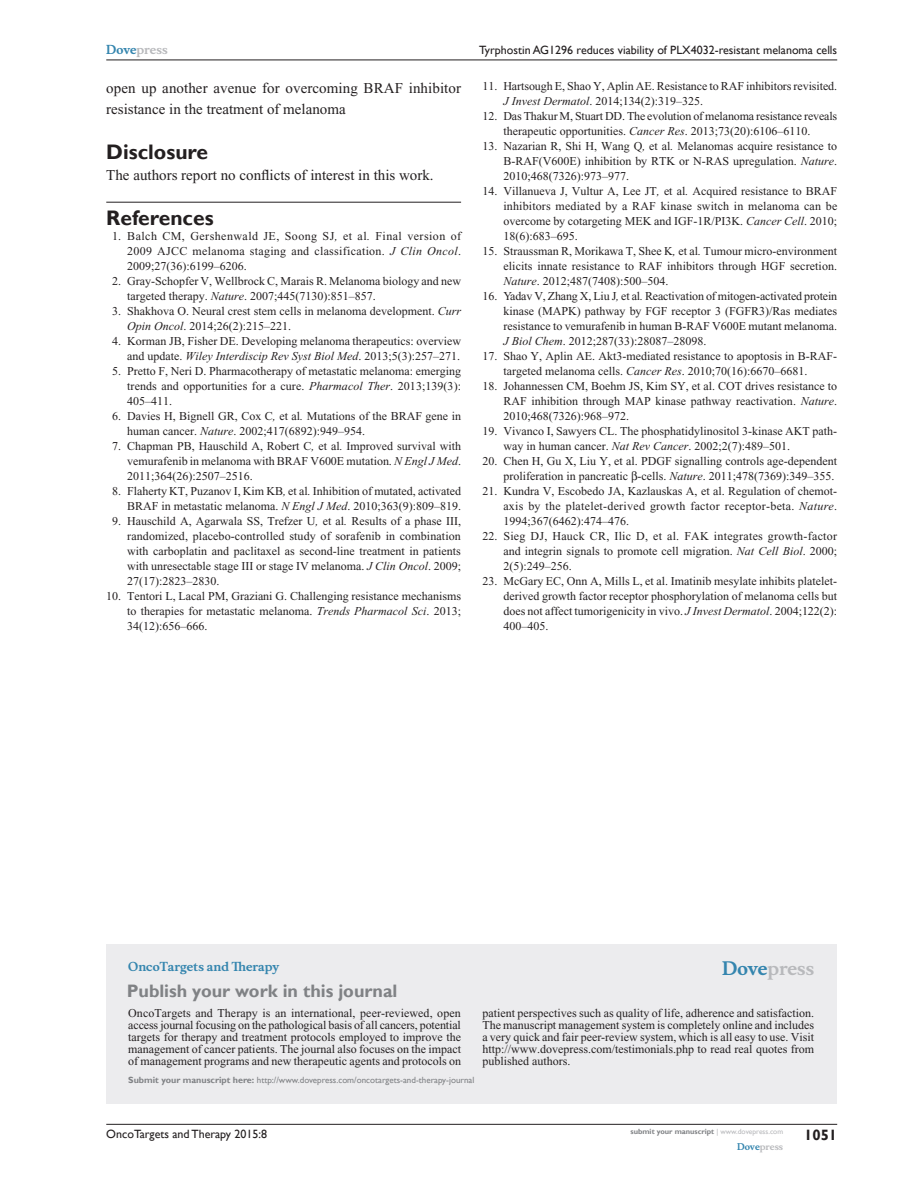
<style>
.page{position:relative;width:918px;height:1188px;background:#fff}
.page>*{position:absolute;margin:0;border:0;box-sizing:border-box;transform-origin:0 0}
.RefH{font:700 21px "Gill Sans";color:#231f20}
.PromBx-H1{font:700 18px "Gill Sans";color:#808285}
.PromBx-Brand{font:700 18px "Musee";color:#b8b9bc}
.Tx{font:15px/21px "Times New Roman";letter-spacing:.005em;color:#231f20}
.TxF{font:15px "Times New Roman";color:#231f20}
.t1{font:700 15px "Gill Sans";color:#231f20}
.RefNL2{font:12px/15px "Times New Roman";color:#231f20;text-align:justify}
.PromBx-Tx{font:12px/12px "Times New Roman";color:#231f20;text-align:justify}
.t2{font:12px "Gill Sans";color:#231f20}
.PromBx-JrnlName{font:700 12px "Musee";color:#3485ae}
.t3{font:700 12px "Musee";color:#b8b9bc}
.PromBx-SubmitMssWebA{font:9px "Gill Sans";color:#808285}
.t4{font:700 9px "Musee";color:#b8b9bc}
.t5{font:700 7.5px "Gill Sans";color:#808285}
.s1{color:#3485ae}
.s2{font-style:italic}
.s3{font-weight:700}
.s4{font-weight:400;color:#b8b9bc}
</style>
<div class="page">
<div style="left:106px;top:944px;width:731px;height:159px;background:#ececee"></div>
<hr style="left:106px;top:1124px;width:731px;height:1px;background:#231f20">
<hr style="left:106px;top:60px;width:731px;height:1px;background:#231f20">
<hr style="left:106px;top:202px;width:355px;height:1px;background:#231f20">
<p class="t3" style="left:106px;top:43px;width:63px"><span class="s1">Dove</span>press</p>
<p class="Tx" style="left:106px;top:77px;width:356px">open up another avenue for overcoming BRAF inhibitor resistance in the treatment of melanoma</p>
<h1 class="RefH" style="left:106px;top:139px;width:103px">Disclosure</h1>
<p class="TxF" style="left:106px;top:167px;width:329px">The authors report no conflicts of interest in this work.</p>
<p class="RefH" style="left:106px;top:205px;width:109px">References</p>
<p class="RefNL2" style="left:127px;top:229px;width:335px;text-indent:-15px">1. Balch CM, Gershenwald JE, Soong SJ<span class="s2">,</span> et al<span class="s2">.</span> Final version of 2009 AJCC melanoma staging and classification. <span class="s2">J Clin Oncol</span>.<br>2009;27(36):6199–6206.</p>
<p class="RefNL2" style="left:127px;top:274px;width:335px;text-indent:-15px">2. Gray-Schopfer V, Wellbrock C, Marais R. Melanoma biology and new targeted therapy. <span class="s2">Nature</span>. 2007;445(7130):851–857.</p>
<p class="RefNL2" style="left:127px;top:304px;width:335px;text-indent:-15px">3. Shakhova O. Neural crest stem cells in melanoma development. <span class="s2">Curr<br>Opin Oncol</span>. 2014;26(2):215–221.</p>
<p class="RefNL2" style="left:112px;top:334px;width:350px;text-align:right">4. Korman JB, Fisher DE. Developing melanoma therapeutics: overview and update. <span class="s2">Wiley Interdiscip Rev Syst Biol Med</span>. 2013;5(3):257–271.</p>
<p class="RefNL2" style="left:127px;top:364px;width:335px;text-indent:-15px">5. Pretto F, Neri D. Pharmacotherapy of metastatic melanoma: emerging trends and opportunities for a cure. <span class="s2">Pharmacol Ther</span>. 2013;139(3):<br>405–411.</p>
<p class="RefNL2" style="left:127px;top:409px;width:335px;text-indent:-15px">6. Davies H, Bignell GR, Cox C<span class="s2">,</span> et al<span class="s2">.</span> Mutations of the BRAF gene in human cancer. <span class="s2">Nature</span>. 2002;417(6892):949–954.</p>
<p class="RefNL2" style="left:127px;top:439px;width:335px;text-indent:-15px">7. Chapman PB, Hauschild A, Robert C<span class="s2">,</span> et al<span class="s2">.</span> Improved survival with vemurafenib in melanoma with BRAF V600E mutation. <span class="s2">N Engl J Med</span>.<br>2011;364(26):2507–2516.</p>
<p class="RefNL2" style="left:112px;top:484px;width:350px;text-align:right">8. Flaherty KT, Puzanov I, Kim KB<span class="s2">,</span> et al<span class="s2">.</span> Inhibition of mutated, activated<br>BRAF in metastatic melanoma. <span class="s2">N Engl J Med</span>. 2010;363(9):809–819.</p>
<p class="RefNL2" style="left:127px;top:514px;width:335px;text-indent:-15px">9. Hauschild A, Agarwala SS, Trefzer U<span class="s2">,</span> et al<span class="s2">.</span> Results of a phase III, randomized, placebo-controlled study of sorafenib in combination with carboplatin and paclitaxel as second-line treatment in patients with unresectable stage III or stage IV melanoma. <span class="s2">J Clin Oncol</span>. 2009; 27(17):2823–2830.</p>
<p class="RefNL2" style="left:127px;top:589px;width:335px;text-indent:-21px">10. Tentori L, Lacal PM, Graziani G. Challenging resistance mechanisms to therapies for metastatic melanoma. <span class="s2">Trends Pharmacol Sci</span>. 2013; 34(12):656–666.</p>
<p class="t2" style="left:479px;top:43px;width:360px">Tyrphostin AG 1296 reduces viability of PLX4032-resistant melanoma cells</p>
<p class="RefNL2" style="left:503px;top:79px;width:335px;text-indent:-21px">11. Hartsough E, Shao Y, Aplin AE. Resistance to RAF inhibitors revisited.<br><span class="s2">J Invest Dermatol</span>. 2014;134(2):319–325.</p>
<p class="RefNL2" style="left:482px;top:109px;width:356px;text-align:center">12. Das Thakur M, Stuart DD. The evolution of melanoma resistance reveals therapeutic opportunities. <span class="s2">Cancer Res</span>. 2013;73(20):6106–6110.</p>
<p class="RefNL2" style="left:503px;top:139px;width:335px;text-indent:-21px">13. Nazarian R, Shi H, Wang Q<span class="s2">,</span> et al<span class="s2">.</span> Melanomas acquire resistance to B-RAF(V600E) inhibition by RTK or N-RAS upregulation. <span class="s2">Nature</span>.<br>2010;468(7326):973–977.</p>
<p class="RefNL2" style="left:503px;top:184px;width:336px;text-indent:-21px">14. Villanueva J, Vultur A, Lee JT<span class="s2">,</span> et al<span class="s2">.</span> Acquired resistance to BRAF inhibitors mediated by a RAF kinase switch in melanoma can be overcome by cotargeting MEK and IGF-1R/PI3K. <span class="s2">Cancer Cell</span>. 2010; 18(6):683–695.</p>
<p class="RefNL2" style="left:503px;top:244px;width:335px;text-indent:-21px">15. Straussman R, Morikawa T, Shee K<span class="s2">,</span> et al<span class="s2">.</span> Tumour micro-environment elicits innate resistance to RAF inhibitors through HGF secretion.<br><span class="s2">Nature</span>. 2012;487(7408):500–504.</p>
<p class="RefNL2" style="left:503px;top:289px;width:335px;text-indent:-21px">16. Yadav V, Zhang X, Liu J<span class="s2">,</span> et al<span class="s2">.</span> Reactivation of mitogen-activated protein kinase (MAPK) pathway by FGF receptor 3 (FGFR3)/Ras mediates resistance to vemurafenib in human B-RAF V600E mutant melanoma.<br><span class="s2">J Biol Chem</span>. 2012;287(33):28087–28098.</p>
<p class="RefNL2" style="left:503px;top:349px;width:335px;text-indent:-21px">17. Shao Y, Aplin AE. Akt3-mediated resistance to apoptosis in B-RAF&shy;targeted melanoma cells. <span class="s2">Cancer Res</span>. 2010;70(16):6670–6681.</p>
<p class="RefNL2" style="left:503px;top:379px;width:335px;text-indent:-21px">18. Johannessen CM, Boehm JS, Kim SY, et al. COT drives resistance to RAF inhibition through MAP kinase pathway reactivation. <span class="s2">Nature</span>.<br>2010;468(7326):968–972.</p>
<p class="RefNL2" style="left:503px;top:424px;width:335px;text-indent:-21px">19. Vivanco I, Sawyers CL. The phosphatidylinositol 3-kinase AKT path&shy;way in human cancer. <span class="s2">Nat Rev Cancer</span>. 2002;2(7):489–501.</p>
<p class="RefNL2" style="left:482px;top:454px;width:356px;text-align:right">20. Chen H, Gu X, Liu Y, et al. PDGF signalling controls age-dependent proliferation in pancreatic -cells. <span class="s2">Nature</span>. 2011;478(7369):349–355.</p>
<p class="RefNL2" style="left:503px;top:484px;width:335px;text-indent:-21px">21. Kundra V, Escobedo JA, Kazlauskas A, et al. Regulation of chemot&shy;axis by the platelet-derived growth factor receptor-beta. <span class="s2">Nature</span>.<br>1994;367(6462):474–476.</p>
<p class="RefNL2" style="left:503px;top:529px;width:335px;text-indent:-21px">22. Sieg DJ, Hauck CR, Ilic D, et al. FAK integrates growth-factor and integrin signals to promote cell migration. <span class="s2">Nat Cell Biol</span>. 2000; 2(5):249–256.</p>
<p class="RefNL2" style="left:503px;top:574px;width:335px;text-indent:-21px">23. McGary EC, Onn A, Mills L, et al. Imatinib mesylate inhibits platelet&shy;derived growth factor receptor phosphorylation of melanoma cells but does not affect tumorigenicity in vivo. <span class="s2">J Invest Dermatol</span>. 2004;122(2):<br>400–405.</p>
<p class="PromBx-JrnlName" style="left:128px;top:959px;width:152px">OncoTargets and Therapy</p>
<p class="PromBx-H1" style="left:127px;top:980px;width:272px">Publish your work in this journal</p>
<p class="PromBx-Brand" style="left:722px;top:958px;width:94px"><span class="s1">Dove</span>press</p>
<p class="PromBx-Tx" style="left:128px;top:1007px;width:334px">OncoTargets and Therapy is an international, peer-reviewed, open access journal focusing on the pathological basis of all cancers, potential targets for therapy and treatment protocols employed to improve the management of cancer patients. The journal also focuses on the impact of management programs and new therapeutic agents and protocols on</p>
<p class="PromBx-Tx" style="left:482px;top:1007px;width:333px">patient perspectives such as quality of life, adherence and satisfaction.<br>The manuscript management system is completely online and includes a very quick and fair peer-review system, which is all easy to use. Visit http://www.dovepress.com/testimonials.php to read real quotes from published authors.</p>
<p class="PromBx-SubmitMssWebA" style="left:128px;top:1075px;width:348px"><span class="s3">Submit your manuscript here:</span> http://www.dovepress.com/oncotargets-and-therapy-journal</p>
<p class="t2" style="left:106px;top:1127px;width:162px">OncoTargets and Therapy 2015:8</p>
<p class="t5" style="left:631px;top:1127px;width:154px">submit your manuscript <span class="s4">| www.dovepress.com</span></p>
<p class="t4" style="left:737px;top:1141px;width:48px"><span class="s1">Dove</span>press</p>
<p class="t1" style="left:804px;top:1126px;width:35px">1051</p>
</div>
